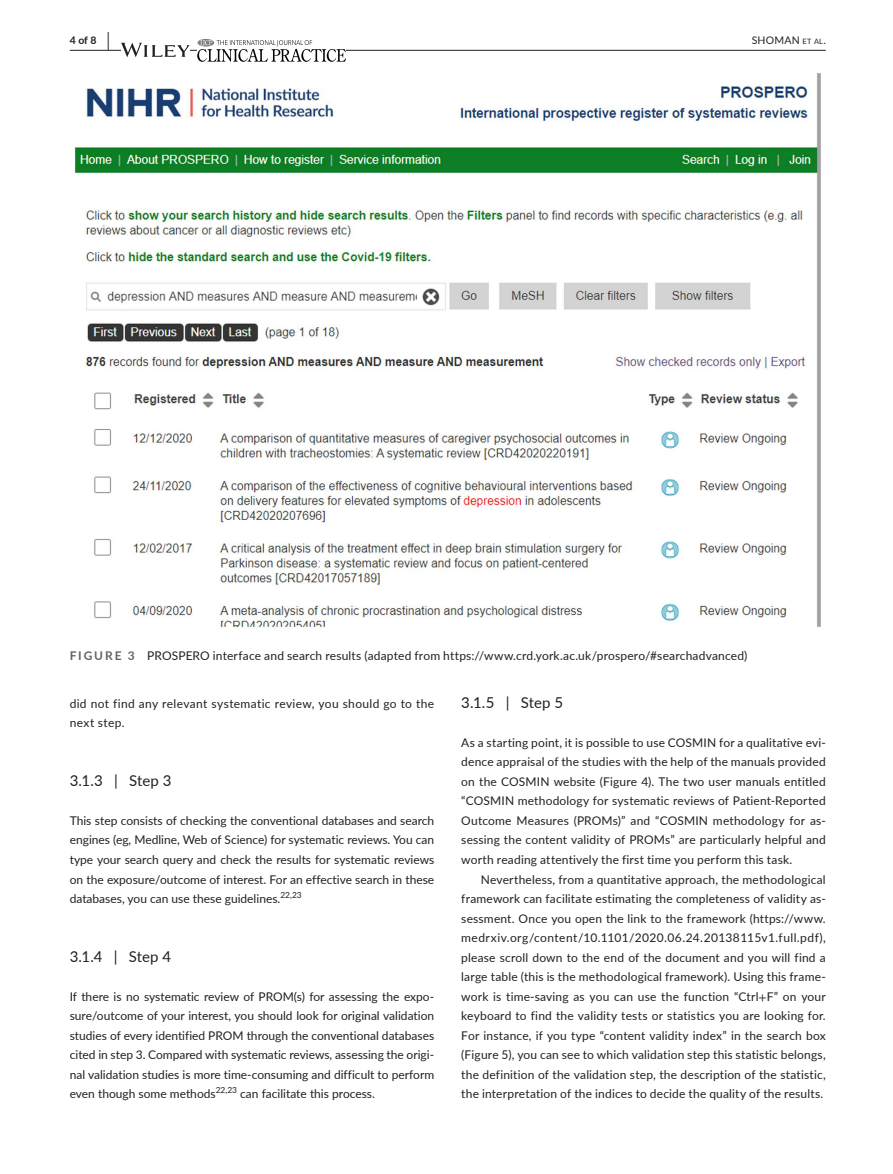
<style>
.page{position:relative;width:893px;height:1174px;background:#fff}
.page>*{position:absolute;margin:0;border:0;box-sizing:border-box;transform-origin:0 0}
.t1{font:15px "Lato";letter-spacing:-.005em;color:#231f20}
.t2{font:12px/19.5px "Lato";letter-spacing:.01em;color:#231f20;text-align:justify}
.t3{font:12px/19.5px "Lato";letter-spacing:.03em;color:#231f20}
.t4{font:10.5px "Lato";letter-spacing:.02em;color:#231f20}
.t5{font:700 10.5px "Lato";color:#231f20}
.s1{font-size:19.5px}
.s2{font-size:7.35px}
.s3{font-weight:700;color:#636366}
.s4{font-family:"STIX"}
</style>
<div class="page">
<hr style="left:70px;top:50px;width:756px;height:1px;background:#231f20">
<svg style="left:121px;top:43px;width:69px;height:14px"></svg>
<svg style="left:197px;top:40px;width:149px;height:22px"></svg>
<img style="left:74px;top:73px;width:747px;height:555px">
<p class="t5" style="left:70px;top:33px;width:41px">4 of 8 <span class="s1">|</span></p>
<p class="t4" style="left:752px;top:33px;width:76px">SHOMAN <span class="s2">et al</span>.</p>
<p class="t2" style="left:70px;top:646px;width:679px"><span class="s3">FIGURE 3</span> PROSPERO interface and search results (adapted from https://www.crd.york.ac.uk/prospero/#searchadvanced)</p>
<p class="t3" style="left:70px;top:693px;width:366px">did not find any relevant systematic review, you should go to the next step.</p>
<p class="t1" style="left:70px;top:769px;width:103px">3.1.3 | Step 3</p>
<p class="t2" style="left:70px;top:810px;width:366px">This step consists of checking the conventional databases and search engines (eg, Medline, Web of Science) for systematic reviews. You can type your search query and check the results for systematic reviews on the exposure/outcome of interest. For an effective search in these databases, you can use these guidelines.<sup>22,23</sup></p>
<p class="t1" style="left:70px;top:945px;width:103px">3.1.4 | Step 4</p>
<p class="t2" style="left:70px;top:986px;width:366px">If there is no systematic review of PROM(s) for assessing the expo&shy;sure/outcome of your interest, you should look for original validation studies of every identified PROM through the conventional databases cited in step 3. Compared with systematic reviews, assessing the origi&shy;nal validation studies is more time-consuming and difficult to perform even though some methods<sup>22,23</sup> can facilitate this process.</p>
<p class="t1" style="left:461px;top:691px;width:103px">3.1.5 | Step 5</p>
<p class="t2" style="left:461px;top:732px;width:366px">As a starting point, it is possible to use COSMIN for a qualitative evi&shy;dence appraisal of the studies with the help of the manuals provided on the COSMIN website (Figure 4). The two user manuals entitled “COSMIN methodology for systematic reviews of Patient-Reported Outcome Measures (PROMs)” and “COSMIN methodology for as&shy;sessing the content validity of PROMs” are particularly helpful and worth reading attentively the first time you perform this task.</p>
<p class="t2" style="left:461px;top:869px;width:366px;text-indent:20px">Nevertheless, from a quantitative approach, the methodological framework can facilitate estimating the completeness of validity as&shy;sessment. Once you open the link to the framework (https://www. medrxiv.org/content/10.1101/2020.06.24.20138115v1.full.pdf), please scroll down to the end of the document and you will find a large table (this is the methodological framework). Using this frame&shy;work is time-saving as you can use the function “Ctrl<span class="s4">+</span>F” on your keyboard to find the validity tests or statistics you are looking for.<br>For instance, if you type “content validity index” in the search box (Figure 5), you can see to which validation step this statistic belongs, the definition of the validation step, the description of the statistic, the interpretation of the indices to decide the quality of the results.</p>
</div>
